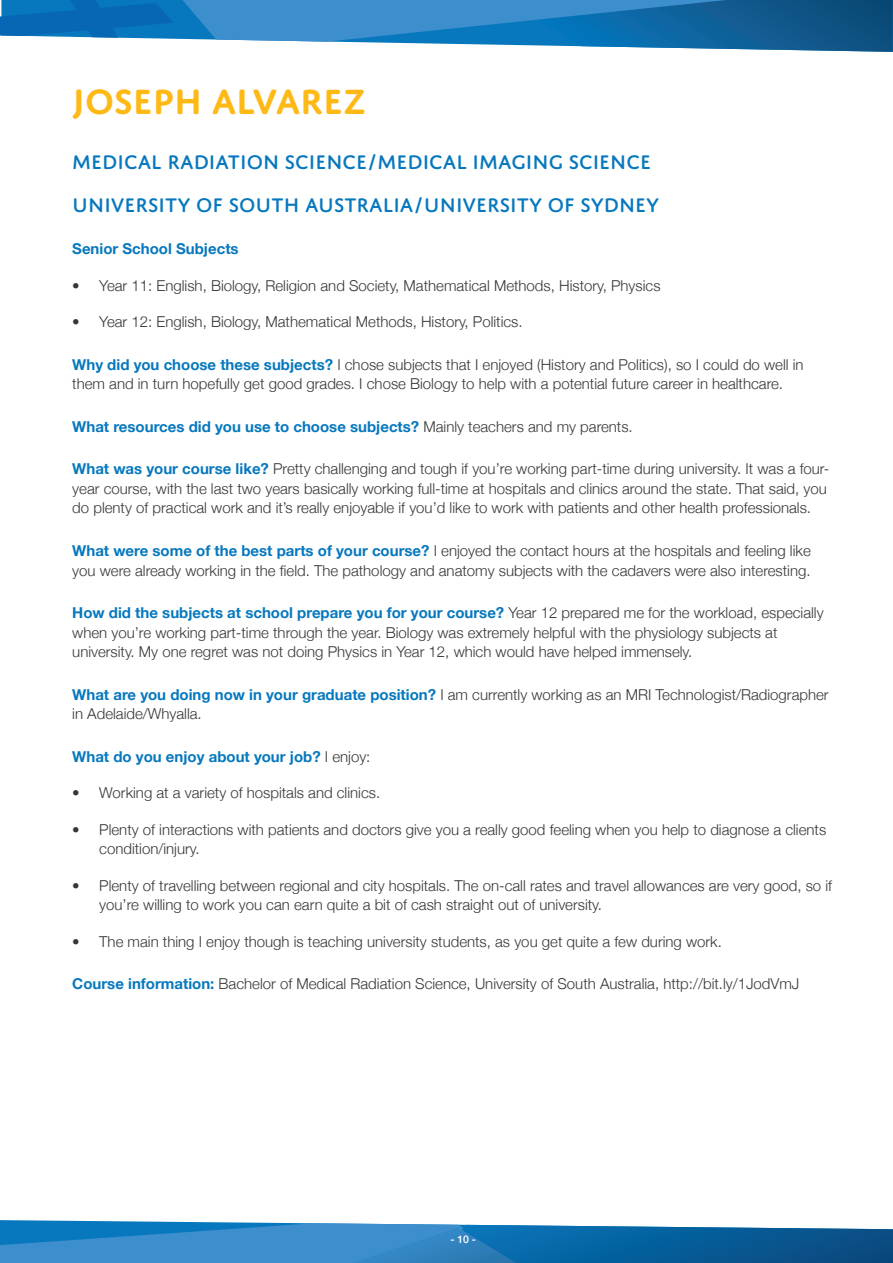
<style>
.page{position:relative;width:893px;height:1263px;background:#fff}
.page>*{position:absolute;margin:0;border:0;box-sizing:border-box;transform-origin:0 0}
.t1{font:600 37.5px "Domus Titling";color:#ffb917}
.t2{font:500 21px/42.5px "Domus Titling";color:#0778be}
.t3{font:300 15px/19.5px "Helvetica Neue";color:#393535}
.t4{font:700 15px "Helvetica Neue";color:#0778be}
.t5{font:500 10.5px "Helvetica Neue";color:#fff}
.s1{font-weight:700;color:#0778be}
.s2{font-weight:300;color:#393535}
</style>
<div class="page">
<svg style="left:351px;top:42px;width:137px;height:3px"></svg>
<img style="left:488px;top:0;width:405px;height:52px">
<svg style="left:0;top:0;width:845px;height:42px;background:#257bb9"></svg>
<svg style="left:0;top:1220px;width:480px;height:43px;background:#3d91cc"></svg>
<img style="left:462px;top:1225px;width:431px;height:38px">
<img style="left:318px;top:1228px;width:217px;height:35px">
<h1 class="t1" style="left:72px;top:80px;width:295px">JOSEPH ALVAREZ</h1>
<h2 class="t2" style="left:72px;top:141px;width:588px">MEDICAL RADIATION SCIENCE/MEDICAL IMAGING SCIENCE<br>UNIVERSITY OF SOUTH AUSTRALIA/UNIVERSITY OF SYDNEY</h2>
<p class="t4" style="left:72px;top:237px;width:168px">Senior School Subjects</p>
<p class="t3" style="left:72px;top:275px;width:590px">• Year 11: English, Biology, Religion and Society, Mathematical Methods, History, Physics</p>
<p class="t3" style="left:72px;top:311px;width:452px">• Year 12: English, Biology, Mathematical Methods, History, Politics.</p>
<p class="t3" style="left:72px;top:354px;width:733px"><span class="s1">Why did you choose these subjects?</span> I chose subjects that I enjoyed (History and Politics), so I could do well in them and in turn hopefully get good grades. I chose Biology to help with a potential future career in healthcare.</p>
<p class="t4" style="left:72px;top:415px;width:562px">What resources did you use to choose subjects? <span class="s2">Mainly teachers and my parents.</span></p>
<p class="t3" style="left:72px;top:458px;width:759px"><span class="s1">What was your course like?</span> Pretty challenging and tough if you’re working part-time during university. It was a four&shy;year course, with the last two years basically working full-time at hospitals and clinics around the state. That said, you do plenty of practical work and it’s really enjoyable if you’d like to work with patients and other health professionals.</p>
<p class="t3" style="left:72px;top:540px;width:740px"><span class="s1">What were some of the best parts of your course?</span> I enjoyed the contact hours at the hospitals and feeling like you were already working in the field. The pathology and anatomy subjects with the cadavers were also interesting.</p>
<p class="t3" style="left:72px;top:602px;width:753px"><span class="s1">How did the subjects at school prepare you for your course?</span> Year 12 prepared me for the workload, especially when you’re working part-time through the year. Biology was extremely helpful with the physiology subjects at university. My one regret was not doing Physics in Year 12, which would have helped immensely.</p>
<p class="t3" style="left:72px;top:683px;width:758px"><span class="s1">What are you doing now in your graduate position?</span> I am currently working as an MRI Technologist/Radiographer in Adelaide/Whyalla.</p>
<p class="t4" style="left:72px;top:744px;width:300px">What do you enjoy about your job? <span class="s2">I enjoy:</span></p>
<p class="t3" style="left:72px;top:782px;width:309px">• Working at a variety of hospitals and clinics.</p>
<p class="t3" style="left:99px;top:818px;width:728px;text-indent:-27px">• Plenty of interactions with patients and doctors give you a really good feeling when you help to diagnose a clients condition/injury.</p>
<p class="t3" style="left:99px;top:874px;width:734px;text-indent:-27px">• Plenty of travelling between regional and city hospitals. The on-call rates and travel allowances are very good, so if you’re willing to work you can earn quite a bit of cash straight out of university.</p>
<p class="t3" style="left:72px;top:930px;width:651px">• The main thing I enjoy though is teaching university students, as you get quite a few during work.</p>
<p class="t3" style="left:72px;top:973px;width:729px"><span class="s1">Course information:</span> Bachelor of Medical Radiation Science, University of South Australia, http://bit.ly/1JodVmJ</p>
<p class="t5" style="left:450px;top:1231px;width:27px">- 10 -</p>
</div>
